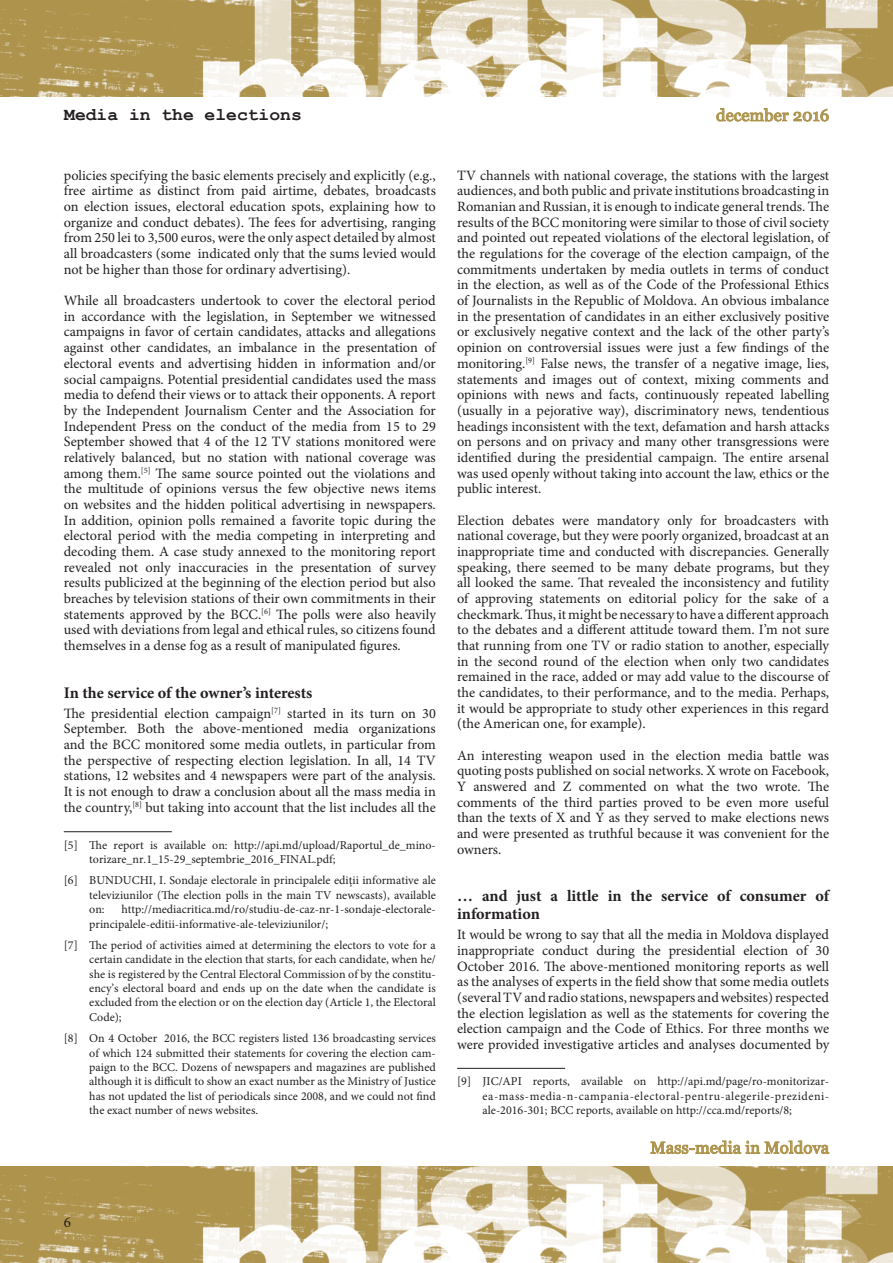
<style>
.page{position:relative;width:893px;height:1263px;background:#fff}
.page>*{position:absolute;margin:0;border:0;box-sizing:border-box;transform-origin:0 0}
.t1{font:700 18px "Courier New";color:#231f20}
.t2{font:16.5px "Georgia";letter-spacing:.01em;color:#ad934b}
.t3{font:700 16.2px/17.9px "Minion Pro";color:#231f20}
.t4{font:15px "Minion Pro";color:#231f20}
.t5{font:14.25px/15.8px "Minion Pro";color:#231f20;text-align:justify}
.t6{font:12px/14.4px "Minion Pro";color:#231f20;text-align:justify}
</style>
<div class="page">
<img style="left:0;top:1166px;width:893px;height:97px">
<img style="left:0;top:0;width:893px;height:96px">
<svg style="left:716px;top:108px;width:113px;height:14px"></svg>
<svg style="left:650px;top:1140px;width:180px;height:14px"></svg>
<hr style="left:64px;top:831px;width:108px;height:1px;background:#231f20">
<hr style="left:457px;top:1068px;width:108px;height:1px;background:#231f20">
<p class="t1" style="left:64px;top:103px;width:239px">Media in the elections</p>
<p class="t5" style="left:64px;top:167px;width:374px">policies specifying the basic elements precisely and explicitly (e.g., free airtime as distinct from paid airtime, debates, broadcasts on election issues, electoral education spots, explaining how to organize and conduct debates). The fees for advertising, ranging from 250 lei to 3,500 euros, were the only aspect detailed by almost all broadcasters (some indicated only that the sums levied would not be higher than those for ordinary advertising).</p>
<p class="t5" style="left:64px;top:293px;width:375px">While all broadcasters undertook to cover the electoral period in accordance with the legislation, in September we witnessed campaigns in favor of certain candidates, attacks and allegations against other candidates, an imbalance in the presentation of electoral events and advertising hidden in information and/or social campaigns. Potential presidential candidates used the mass media to defend their views or to attack their opponents. A report by the Independent Journalism Center and the Association for Independent Press on the conduct of the media from 15 to 29<br>September showed that 4 of the 12 TV stations monitored were relatively balanced, but no station with national coverage was among them.<sup>[5]</sup> The same source pointed out the violations and the multitude of opinions versus the few objective news items on websites and the hidden political advertising in newspapers.<br>In addition, opinion polls remained a favorite topic during the electoral period with the media competing in interpreting and decoding them. A case study annexed to the monitoring report revealed not only inaccuracies in the presentation of survey results publicized at the beginning of the election period but also breaches by television stations of their own commitments in their statements approved by the BCC.<sup>[6]</sup> The polls were also heavily used with deviations from legal and ethical rules, so citizens found themselves in a dense fog as a result of manipulated figures.</p>
<p class="t3" style="left:64px;top:683px;width:250px">In the service of the owner’s interests</p>
<p class="t5" style="left:64px;top:705px;width:374px">The presidential election campaign<sup>[7]</sup> started in its turn on 30<br>September. Both the above-mentioned media organizations and the BCC monitored some media outlets, in particular from the perspective of respecting election legislation. In all, 14 TV stations, 12 websites and 4 newspapers were part of the analysis.<br>It is not enough to draw a conclusion about all the mass media in the country,<sup>[8]</sup> but taking into account that the list includes all the</p>
<p class="t6" style="left:89px;top:838px;width:348px;text-indent:-26px">[5] The report is available on: http://api.md/upload/Raportul_de_mino&shy;torizare_nr.1_15-29_septembrie_2016_FINA</p>
<p class="t6" style="left:307px;top:852px;width:30px">L.pdf;</p>
<p class="t6" style="left:89px;top:873px;width:348px;text-indent:42px">CHI , I. Sondaje electorale în principalele ediții informative ale televiziunilor (The election polls in the main TV newscasts), available on:</p>
<p class="t6" style="left:64px;top:873px;width:43px">[6] BUNDU</p>
<p class="t6" style="left:89px;top:902px;width:348px;text-indent:32px">http://mediacritica.md/ro/studiu-de-caz-nr-1-sondaje-electorale&shy;principalele-editii-informative-ale-televiziunilor/;</p>
<p class="t6" style="left:89px;top:938px;width:348px;text-indent:-26px">[7] The period of activities aimed at determining the electors to vote for a certain candidate in the election that starts, for each candidate, when he/ she is registered by the Central Electoral Commission of by the constitu&shy;ency’s electoral board and ends up on the date when the candidate is excluded from the election or on the election day (Article 1, the Electoral Code);</p>
<p class="t6" style="left:89px;top:1031px;width:348px;text-indent:-26px">[8] On 4 October 2016, the BCC registers listed 136 broadcasting services of which 124 submitted their statements for covering the election cam&shy;paign to the BCC. Dozens of newspapers and magazines are published although it is difficult to show an exact number as the Ministry of Justice has not updated the list of periodicals since 2008, and we could not find the exact number of news websites.</p>
<p class="t2" style="left:716px;top:105px;width:115px">december 2016</p>
<p class="t5" style="left:457px;top:167px;width:375px">TV channels with national coverage, the stations with the largest audiences, and both public and private institutions broadcasting in Romanian and Russian, it is enough to indicate general trends. The results of the BCC monitoring were similar to those of civil society and pointed out repeated violations of the electoral legislation, of the regulations for the coverage of the election campaign, of the commitments undertaken by media outlets in terms of conduct in the election, as well as of the Code of the Professional Ethics of Journalists in the Republic of Moldova. An obvious imbalance in the presentation of candidates in an either exclusively positive or exclusively negative context and the lack of the other party’s opinion on controversial issues were just a few findings of the monitoring.<sup>[9]</sup> False news, the transfer of a negative image, lies, statements and images out of context, mixing comments and opinions with news and facts, continuously repeated labelling (usually in a pejorative way), discriminatory news, tendentious headings inconsistent with the text, defamation and harsh attacks on persons and on privacy and many other transgressions were identified during the presidential campaign. The entire arsenal was used openly without taking into account the law, ethics or the public interest.</p>
<p class="t5" style="left:457px;top:512px;width:375px">Election debates were mandatory only for broadcasters with national coverage, but they were poorly organized, broadcast at an inappropriate time and conducted with discrepancies. Generally speaking, there seemed to be many debate programs, but they all looked the same. That revealed the inconsistency and futility of approving statements on editorial policy for the sake of a checkmark. Thus, it might be necessary to have a different approach to the debates and a different attitude toward them. I’m not sure that running from one TV or radio station to another, especially in the second round of the election when only two candidates remained in the race, added or may add value to the discourse of the candidates, to their performance, and to the media. Perhaps, it would be appropriate to study other experiences in this regard (the American one, for example).</p>
<p class="t5" style="left:457px;top:747px;width:374px">An interesting weapon used in the election media battle was quoting posts published on social networks. X wrote on Facebook, Y answered and Z commented on what the two wrote. The comments of the third parties proved to be even more useful than the texts of X and Y as they served to make elections news and were presented as truthful because it was convenient for the owners.</p>
<p class="t3" style="left:457px;top:887px;width:374px">… and just a little in the service of consumer of information</p>
<p class="t5" style="left:457px;top:927px;width:374px">It would be wrong to say that all the media in Moldova displayed inappropriate conduct during the presidential election of 30<br>October 2016. The above-mentioned monitoring reports as well as the analyses of experts in the field show that some media outlets (several TV and radio stations, newspapers and websites) respected the election legislation as well as the statements for covering the election campaign and the Code of Ethics. For three months we were provided investigative articles and analyses documented by</p>
<p class="t6" style="left:483px;top:1074px;width:348px;text-indent:-26px">[9] JIC/API reports, available on http://api.md/page/ro-monitorizar&shy;ea-mass-media-n-campania-electoral-pentru-alegerile-prezideni&shy;ale-2016-301; BCC reports, available on http://cca.md/reports/8;</p>
<p class="t2" style="left:650px;top:1138px;width:180px">Mass-media in Moldova</p>
<p class="t4" style="left:64px;top:1212px;width:9px">6</p>
</div>
